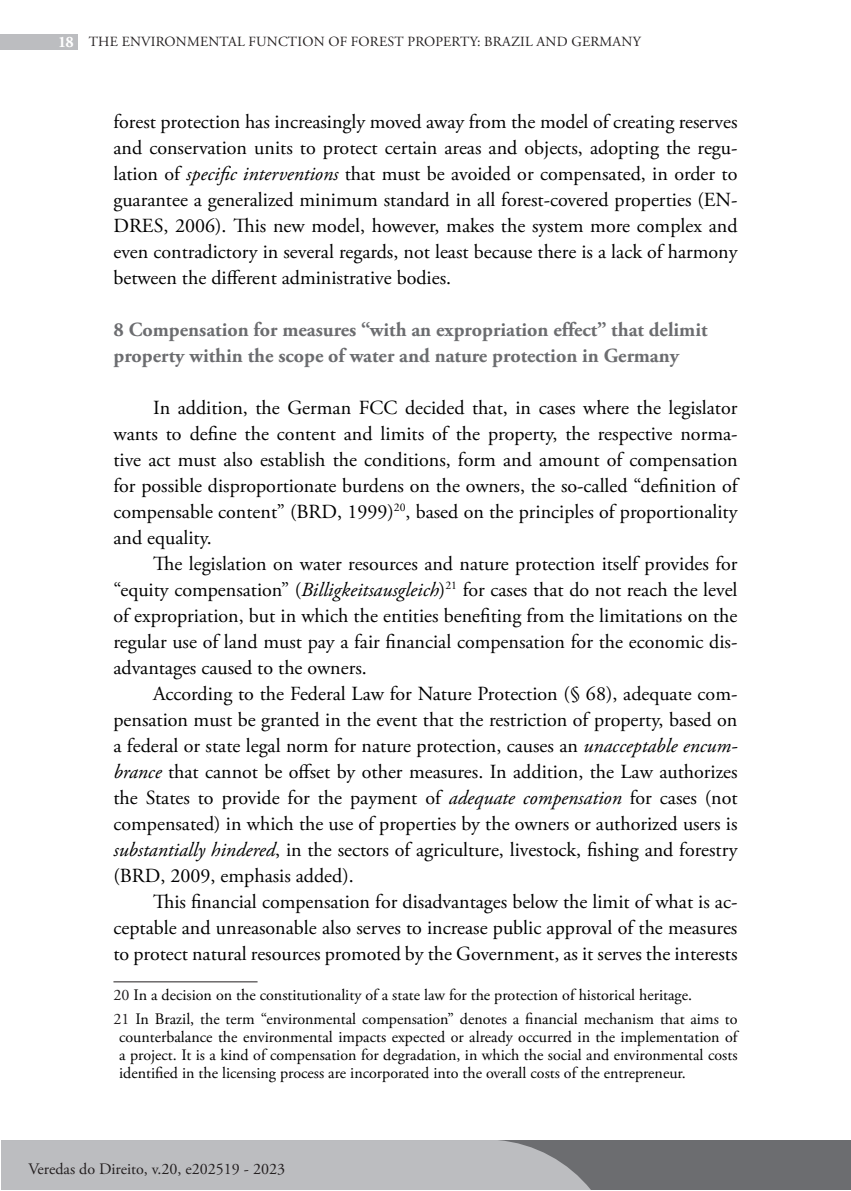
<style>
.page{position:relative;width:851px;height:1191px;background:#fff}
.page>*{position:absolute;margin:0;border:0;box-sizing:border-box;transform-origin:0 0}
.t1{font:20px/26px "Adobe Garamond Pro";color:#000001;text-align:justify}
.t2{font:700 20px/26px "Adobe Garamond Pro";color:#6c6d70}
.t3{font:16px/18px "Adobe Garamond Pro";color:#000001}
.t4{font:16px "Adobe Garamond Pro";color:#231f20}
.t5{font:14px "Adobe Garamond Pro";letter-spacing:.015em;color:#231f20}
.s1{font-weight:700;font-size:16px;color:#fff}
.s2{font-style:italic}
.s3{color:#231f20}
</style>
<div class="page">
<div style="left:1px;top:1140px;width:849px;height:50px;background:#6c6d70"></div>
<div style="left:0;top:34px;width:77px;height:16px;background:#bcbdc0"></div>
<div style="left:1px;top:1140px;width:590px;height:50px;background:#bcbdc0"></div>
<hr style="left:113px;top:981px;width:144px;height:1px;background:#231f20">
<p class="t5" style="left:59px;top:34px;width:583px"><span class="s1">18</span> THE ENVIRONMENTAL FUNCTION OF FOREST PROPERTY: BRAZIL AND GERMANY</p>
<p class="t1" style="left:113px;top:109px;width:625px">forest protection has increasingly moved away from the model of creating reserves and conservation units to protect certain areas and objects, adopting the regu&shy;lation of <span class="s2">specific interventions</span> that must be avoided or compensated, in order to guarantee a generalized minimum standard in all forest-covered properties (EN-DRES, 2006). This new model, however, makes the system more complex and even contradictory in several regards, not least because there is a lack of harmony between the different administrative bodies.</p>
<p class="t2" style="left:113px;top:317px;width:595px">8 Compensation for measures “with an expropriation effect” that delimit property within the scope of water and nature protection in Germany</p>
<p class="t1" style="left:113px;top:395px;width:625px;text-indent:40px">In addition, the German FCC decided that, in cases where the legislator wants to define the content and limits of the property, the respective norma&shy;tive act must also establish the conditions, form and amount of compensation for possible disproportionate burdens on the owners, the so-called “definition of compensable content” (BRD, 1999)<sup>20</sup>, based on the principles of proportionality and equality.</p>
<p class="t1" style="left:113px;top:551px;width:625px;text-indent:40px">The legislation on water resources and nature protection itself provides for “equity compensation” (<span class="s2">Billigkeitsausgleich</span>)<sup>21</sup> for cases that do not reach the level of expropriation, but in which the entities benefiting from the limitations on the regular use of land must pay a fair financial compensation for the economic dis&shy;advantages caused to the owners.</p>
<p class="t1" style="left:113px;top:681px;width:625px;text-indent:40px">According to the Federal Law for Nature Protection (§ 68), adequate com&shy;pensation must be granted in the event that the restriction of property, based on a federal or state legal norm for nature protection, causes an <span class="s2">unacceptable encum&shy;brance</span> that cannot be offset by other measures. In addition, the Law authorizes the States to provide for the payment of <span class="s2">adequate compensation</span> for cases (not compensated) in which the use of properties by the owners or authorized users is <span class="s2">substantially hindered</span>, in the sectors of agriculture, livestock, fishing and forestry (BRD, 2009, emphasis added).</p>
<p class="t1" style="left:113px;top:889px;width:625px;text-indent:40px">This financial compensation for disadvantages below the limit of what is ac&shy;ceptable and unreasonable also serves to increase public approval of the measures to protect natural resources promoted by the Government, as it serves the interests</p>
<p class="t3" style="left:113px;top:983px;width:625px;line-height:23.6px"><span class="s3">20</span> In a decision on the constitutionality of a state law for the protection of historical heritage.<br><span class="s3">21</span> In Brazil, the term “environmental compensation” denotes a financial mechanism that aims to</p>
<p class="t3" style="left:119px;top:1028px;width:619px;text-align:justify">counterbalance the environmental impacts expected or already occurred in the implementation of a project. It is a kind of compensation for degradation, in which the social and environmental costs identified in the licensing process are incorporated into the overall costs of the entrepreneur.</p>
<p class="t4" style="left:28px;top:1159px;width:258px">Veredas do Direito, v.20, e202519 - 2023</p>
</div>
